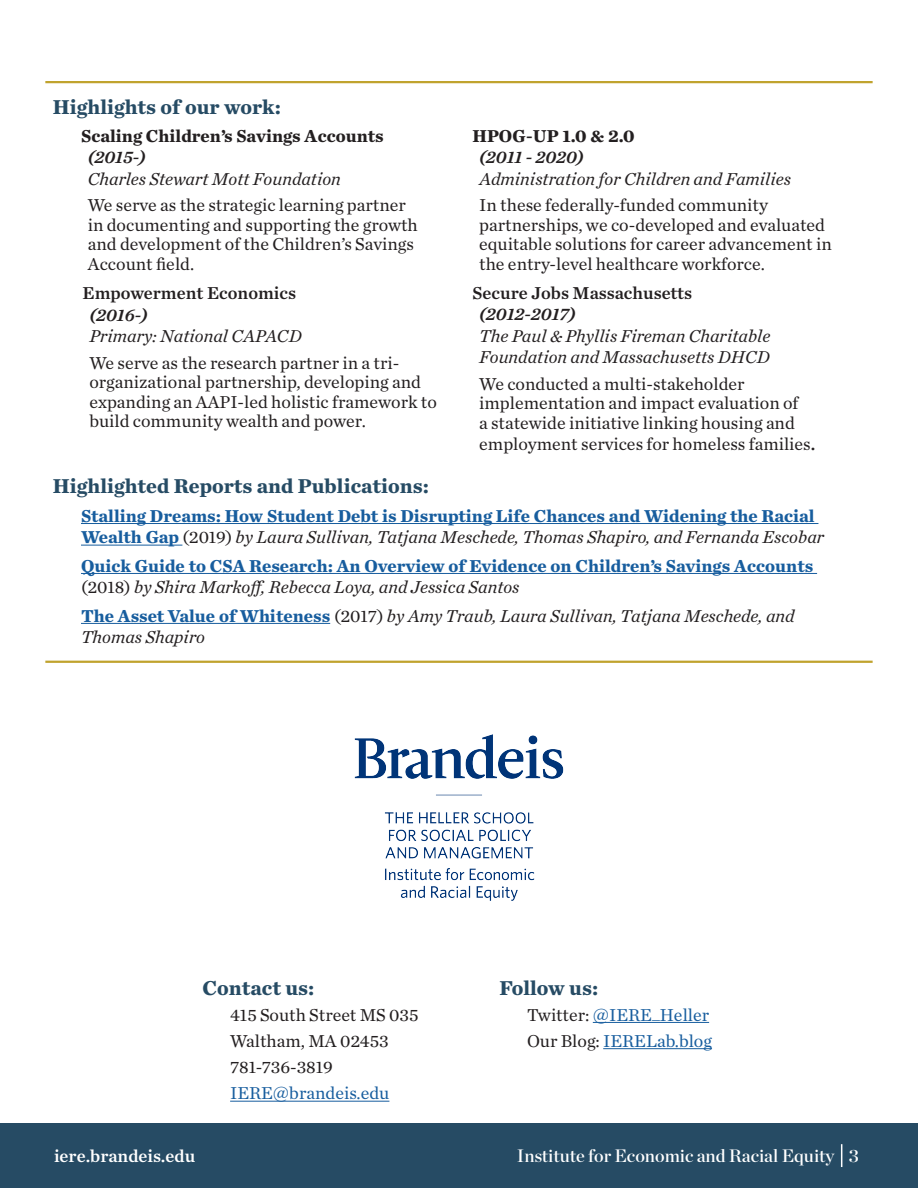
<style>
.page{position:relative;width:918px;height:1188px;background:#fff}
.page>*{position:absolute;margin:0;border:0;box-sizing:border-box;transform-origin:0 0}
.t1{font:700 21px "Chronicle Text G1";color:#264b64}
.t2{font:18px/19.5px "Chronicle Text G1";color:#231f20}
.t3{font:700 18px/21.6px "Chronicle Text G1";color:#175d9e}
.t4{font:italic 18px/21.6px "Chronicle Text G1";color:#231f20}
.t5{font:18px "Chronicle Text G1";color:#175d9e}
.t6{font:700 18px "Chronicle Text G1";color:#231f20}
.t7{font:18px "Chronicle Text G1 Semi";color:#231f20}
.t8{font:18px "Chronicle Display Semi";color:#fff}
.t9{font:italic 18px "Chronicle Text G1 Semi";color:#231f20}
.t10{font:18px "Chronicle Text G1 Semi";color:#fff}
.s1{font-family:"Chronicle Text G1 Semi"}
.s2{font-weight:400;color:#231f20}
.s3{font-weight:400;font-style:italic;color:#231f20}
.s4{font-weight:700;font-style:normal;color:#175d9e}
.s5{font-style:normal}
.s6{color:#231f20}
</style>
<div class="page">
<div style="left:0;top:1123px;width:918px;height:65px;background:#264b64"></div>
<svg style="left:841px;top:1144px;width:1px;height:23px"></svg>
<hr style="left:45px;top:81px;width:828px;height:2px;background:#c0a32e">
<hr style="left:45px;top:661px;width:828px;height:2px;background:#c0a32e">
<hr style="left:81px;top:523px;width:737px;height:1px;background:#175d9e">
<hr style="left:81px;top:545px;width:101px;height:1px;background:#175d9e">
<hr style="left:81px;top:573px;width:736px;height:1px;background:#175d9e">
<hr style="left:81px;top:623px;width:249px;height:1px;background:#175d9e">
<img style="left:354px;top:734px;width:210px;height:167px">
<hr style="left:230px;top:1101px;width:159px;height:1px;background:#175d9e">
<hr style="left:593px;top:1022px;width:116px;height:1px;background:#175d9e">
<hr style="left:603px;top:1048px;width:109px;height:1px;background:#175d9e">
<p class="t1" style="left:53px;top:90px;width:230px">Highlights of our work:</p>
<p class="t6" style="left:81px;top:121px;width:304px">Scaling Children’s Savings Accounts</p>
<p class="t9" style="left:88px;top:143px;width:60px">(2015-)</p>
<p class="t4" style="left:88px;top:167px;width:255px">Charles Stewart Mott Foundation</p>
<p class="t2" style="left:88px;top:194px;width:332px">We serve as the strategic learning partner in documenting and supporting the growth and development of the Children’s Savings Account field.</p>
<p class="t7" style="left:83px;top:279px;width:215px">Empowerment Economics</p>
<p class="t9" style="left:89px;top:300px;width:60px">(2016-)</p>
<p class="t4" style="left:89px;top:324px;width:214px">Primary: National CAPACD</p>
<p class="t2" style="left:89px;top:352px;width:349px">We serve as the research partner in a tri&shy;organizational partnership, developing and expanding an AAPI-led holistic framework to build community wealth and power.</p>
<p class="t6" style="left:472px;top:121px;width:164px">HPOG-UP 1.0 &amp; 2.0</p>
<p class="t9" style="left:479px;top:143px;width:106px">(2011 - 2020)</p>
<p class="t4" style="left:479px;top:167px;width:313px">Administration for Children and Families</p>
<p class="t2" style="left:479px;top:194px;width:354px">In these federally-funded community partnerships, we co-developed and evaluated equitable solutions for career advancement in the entry-level healthcare workforce.</p>
<p class="t7" style="left:472px;top:279px;width:221px">Secure Jobs Massachusetts</p>
<p class="t9" style="left:479px;top:300px;width:98px">(2012-2017)</p>
<p class="t4" style="left:479px;top:324px;width:293px">The Paul &amp; Phyllis Fireman Charitable<br>Foundation and Massachusetts DHCD</p>
<p class="t2" style="left:479px;top:373px;width:321px">We conducted a multi-stakeholder implementation and impact evaluation of a statewide initiative linking housing and</p>
<p class="t2" style="left:479px;top:434px;width:338px">employment services for homeless families<span class="s1">.</span></p>
<p class="t1" style="left:53px;top:469px;width:378px">Highlighted Reports and Publications:</p>
<p class="t3" style="left:81px;top:504px;width:745px">Stalling Dreams: How Student Debt is Disrupting Life Chances and Widening the Racial<br>Wealth Gap <span class="s2">(2019)</span> <span class="s3">by Laura Sullivan, Tatjana Meschede, Thomas Shapiro, and Fernanda Escobar</span></p>
<p class="t3" style="left:81px;top:554px;width:734px">Quick Guide to CSA Research: An Overview of Evidence on Children’s Savings Accounts <span class="s2">(2018)</span> <span class="s3">by Shira Markoff, Rebecca Loya, and Jessica Santos</span></p>
<p class="t4" style="left:81px;top:604px;width:715px"><span class="s4">The Asset Value of Whiteness</span> <span class="s5">(2017)</span> by Amy Traub, Laura Sullivan, Tatjana Meschede, and<br>Thomas Shapiro</p>
<p class="t1" style="left:203px;top:971px;width:113px">Contact us:</p>
<p class="t2" style="left:230px;top:1004px;width:190px">415 South Street MS 035</p>
<p class="t2" style="left:230px;top:1030px;width:160px">Waltham, MA 02453</p>
<p class="t2" style="left:230px;top:1056px;width:104px">781-736-3819</p>
<p class="t5" style="left:230px;top:1080px;width:161px">IERE@brandeis.edu</p>
<p class="t1" style="left:499px;top:971px;width:100px">Follow us:</p>
<p class="t5" style="left:527px;top:1001px;width:184px"><span class="s6">Twitter:</span> @IERE_Heller</p>
<p class="t5" style="left:527px;top:1027px;width:187px"><span class="s6">Our Blog:</span> IERELab.blog</p>
<p class="t10" style="left:54px;top:1142px;width:143px">iere.brandeis.edu</p>
<p class="t8" style="left:517px;top:1142px;width:319px">Institute for Economic and Racial Equity</p>
<p class="t8" style="left:849px;top:1142px;width:12px">3</p>
</div>
